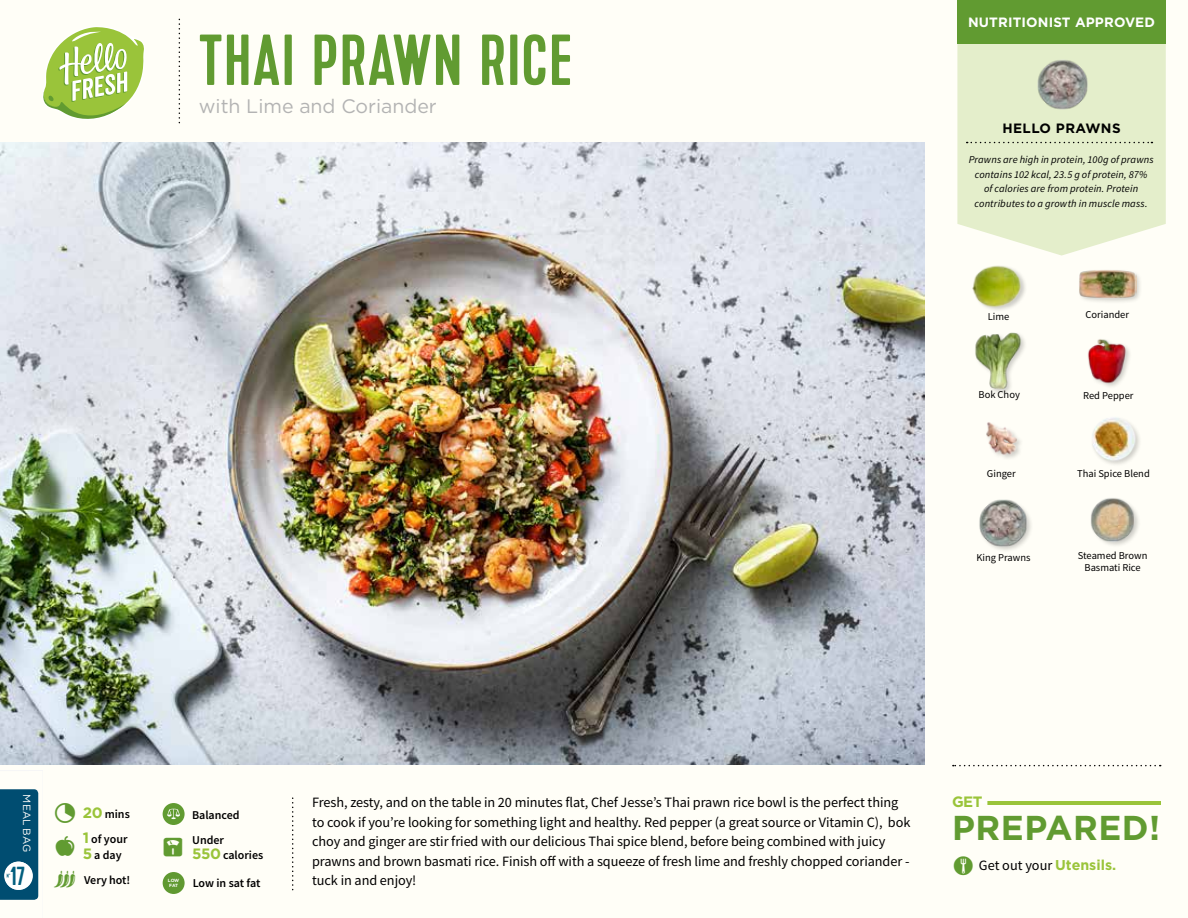
<style>
.page{position:relative;width:1188px;height:918px;background:#fffef7}
.page>*{position:absolute;margin:0;border:0;box-sizing:border-box;transform-origin:0 0}
.t1{font:72px "Kapra";letter-spacing:.03em;color:#619b31}
.t2{font:700 34.5px "Gotham";letter-spacing:.015em;color:#619b31}
.t3{font:26.1px "Kapra";color:#025e7e}
.t4{font:19.5px "Gotham";color:#b3b3b3}
.t5{font:700 15px "Gotham";color:#9ac43a}
.t6{font:14.25px/19.5px "Source Sans Pro";letter-spacing:-.005em;color:#000}
.t7{font:700 13.5px "Gotham";letter-spacing:.01em;color:#fff}
.t8{font:700 13.5px "Gotham";letter-spacing:.03em;color:#000}
.t9{font:600 12px/15.8px "Source Sans Pro";color:#000}
.t10{font:italic 10.5px/14.7px "Source Sans Pro";letter-spacing:.01em;color:#000;text-align:center}
.t11{font:10.5px/12px "Source Sans Pro";color:#000;text-align:center}
.t12{font:10.5px "Gotham";letter-spacing:-.005em;color:#fffefb}
.t13{font:700 4.5px/5.4px "Gotham";letter-spacing:-.03em;color:#fff}
.s1{color:#619b31}
.s2{font-family:"Gotham";font-weight:700;font-size:15px;color:#9ac43a}
.s3{color:#fff}
.s4{font-family:"Gotham";font-weight:700;color:#9ac43a}
</style>
<div class="page">
<svg style="left:43px;top:27px;width:101px;height:92px"></svg>
<svg style="left:0;top:789px;width:39px;height:111px;background:#2b6b89"></svg>
<img style="left:0;top:142px;width:925px;height:623px">
<div style="left:974px;top:331px;width:54px;height:65px;background:#000;opacity:.2"></div>
<img style="left:974px;top:332px;width:54px;height:56px">
<img style="left:1092px;top:417px;width:48px;height:47px">
<img style="left:986px;top:422px;width:35px;height:36px">
<img style="left:1090px;top:498px;width:49px;height:48px">
<div style="left:972px;top:265px;width:55px;height:48px;background:#000;opacity:.2"></div>
<img style="left:972px;top:265px;width:51px;height:48px">
<img style="left:1088px;top:339px;width:42px;height:48px">
<img style="left:979px;top:499px;width:52px;height:51px">
<div style="left:1078px;top:268px;width:64px;height:37px;background:#000;opacity:.2"></div>
<img style="left:1079px;top:268px;width:57px;height:37px">
<hr style="left:952px;top:801px;width:208px;height:4px;background:#9ac43a">
<div style="left:952px;top:797px;width:35px;height:11px;background:#fffef7"></div>
<svg style="left:953px;top:765px;width:208px;height:1px"></svg>
<div style="left:163px;top:803px;width:22px;height:22px;background:#619b31;border-radius:50%"></div>
<svg style="left:167px;top:809px;width:13px;height:10px"></svg>
<div style="left:163px;top:872px;width:22px;height:22px;background:#609931;border-radius:50%"></div>
<svg style="left:957px;top:43px;width:209px;height:213px;background:#e5eecd"></svg>
<svg style="left:967px;top:142px;width:185px;height:1px"></svg>
<img style="left:1032px;top:53px;width:61px;height:61px">
<div style="left:957px;top:0;width:209px;height:43px;background:#619b31"></div>
<h1 class="t1" style="left:199px;top:19px;width:375px">THAI PRAWN RICE</h1>
<h3 class="t4" style="left:199px;top:95px;width:240px">with Lime and Coriander</h3>
<p class="t7" style="left:968px;top:13px;width:188px">NUTRITIONIST APPROVED</p>
<p class="t8" style="left:1003px;top:119px;width:120px">HELLO PRAWNS</p>
<p class="t10" style="left:969px;top:152px;width:186px">Prawns are high in protein, 100g of prawns contains 102 kcal, 23.5 g of protein, 87%<br>of calories are from protein. Protein contributes to a growth in muscle mass.</p>
<p class="t11" style="left:988px;top:310px;width:23px">Lime</p>
<p class="t11" style="left:1086px;top:308px;width:45px">Coriander</p>
<p class="t11" style="left:979px;top:389px;width:43px">Bok Choy</p>
<p class="t11" style="left:1083px;top:390px;width:52px">Red Pepper</p>
<p class="t11" style="left:987px;top:467px;width:30px">Ginger</p>
<p class="t11" style="left:1077px;top:468px;width:74px">Thai Spice Blend</p>
<p class="t11" style="left:976px;top:551px;width:56px">King Prawns</p>
<p class="t11" style="left:1078px;top:549px;width:71px">Steamed Brown<br>Basmati Rice</p>
<p class="t12" style="left:33px;top:794px;width:59px;rotate:90deg">MEAL BAG</p>
<h3 class="t3" style="left:10px;top:861px;width:16px">17</h3>
<p class="t9" style="left:53px;top:806px;width:78px"><span class="s1">✔</span> <span class="s2">20</span> mins</p>
<p class="t9" style="left:83px;top:831px;width:46px"><span class="s2">1</span> of your<br><span class="s2">5</span> a day</p>
<p class="t9" style="left:53px;top:872px;width:79px"><span class="s1">★</span> Very hot!</p>
<p class="t9" style="left:192px;top:802px;width:49px;line-height:25px">Balanced<br>Under</p>
<p class="t9" style="left:192px;top:847px;width:73px"><span class="s2">550</span> calories</p>
<p class="t13" style="left:168px;top:877px;width:13px">LOW<br>FAT</p>
<p class="t9" style="left:193px;top:875px;width:69px">Low in sat fat</p>
<p class="t6" style="left:312px;top:793px;width:600px">Fresh, zesty, and on the table in 20 minutes flat, Chef Jesse’s Thai prawn rice bowl is the perfect thing to cook if you’re looking for something light and healthy. Red pepper (a great source or Vitamin C), bok choy and ginger are stir fried with our delicious Thai spice blend, before being combined with juicy prawns and brown basmati rice. Finish off with a squeeze of fresh lime and freshly chopped coriander - tuck in and enjoy!</p>
<p class="t5" style="left:952px;top:792px;width:36px">GET<span class="s3">-</span></p>
<h2 class="t2" style="left:952px;top:805px;width:210px">PREPARED!</h2>
<p class="t6" style="left:952px;top:855px;width:166px"><span class="s1">◆</span> Get out your <span class="s4">Utensils.</span></p>
</div>
